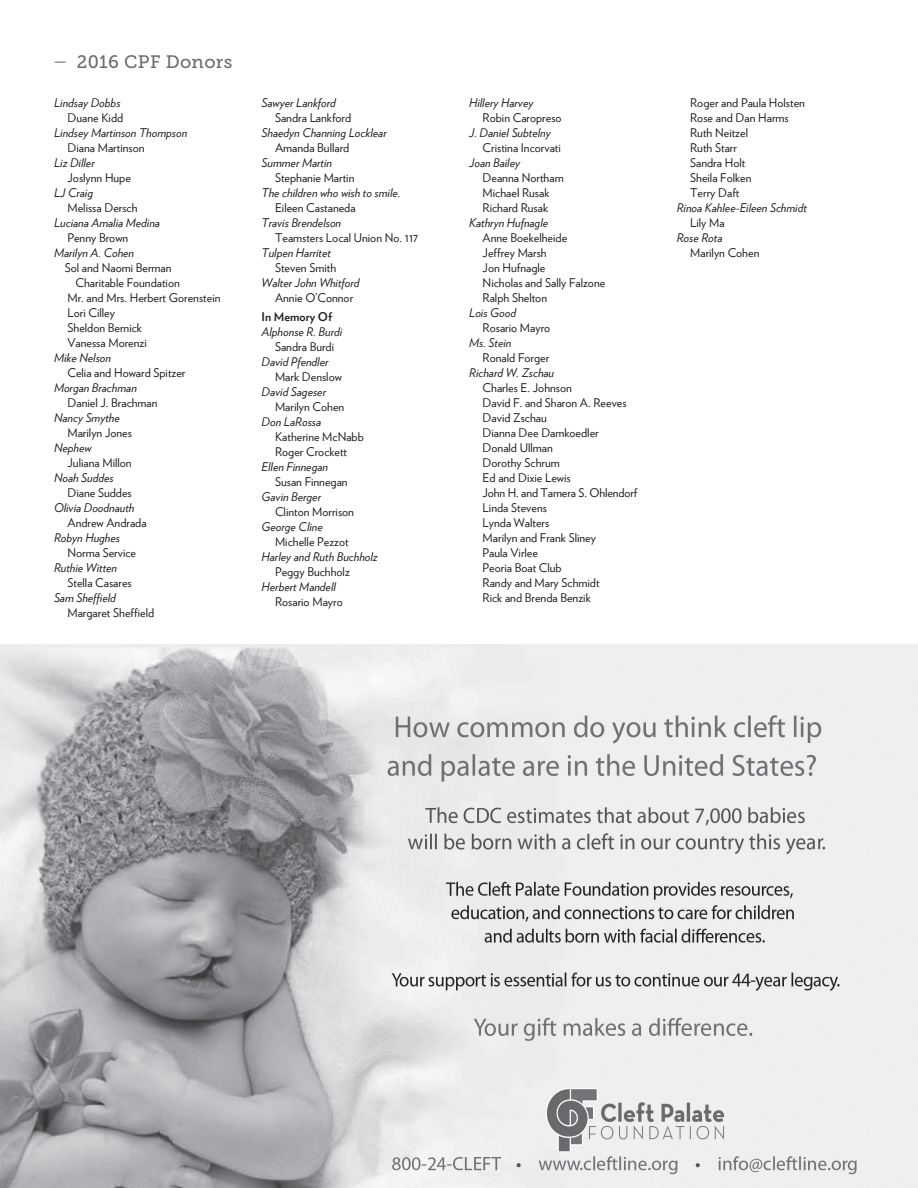
<style>
.page{position:relative;width:918px;height:1188px;background:#fff}
.page>*{position:absolute;margin:0;border:0;box-sizing:border-box;transform-origin:0 0}
.t1{font:18px "Museo Slab 500";letter-spacing:.02em;color:#6c6d70}
.t2{font:12px/15px "Verlag";color:#231f20}
.t3{font:italic 12px "Verlag";color:#231f20}
.t4{font:700 12px "Verlag";color:#231f20}
.s1{font-family:"Verlag";font-size:16.5px}
</style>
<div class="page">
<img style="left:0;top:645px;width:918px;height:543px">
<h1 class="t1" style="left:54px;top:51px;width:180px"><span class="s1">—</span> 2016 CPF Donors</h1>
<p class="t3" style="left:54px;top:93px;width:68px">Lindsay Dobbs</p>
<p class="t2" style="left:68px;top:109px;width:57px">Duane Kidd</p>
<p class="t3" style="left:54px;top:123px;width:135px">Lindsey Martinson Thompson</p>
<p class="t2" style="left:68px;top:139px;width:79px">Diana Martinson</p>
<p class="t3" style="left:54px;top:153px;width:42px">Liz Diller</p>
<p class="t2" style="left:68px;top:169px;width:65px">Joslynn Hupe</p>
<p class="t3" style="left:54px;top:183px;width:41px">LJ Craig</p>
<p class="t2" style="left:68px;top:199px;width:72px">Melissa Dersch</p>
<p class="t3" style="left:54px;top:213px;width:108px">Luciana Amalia Medina</p>
<p class="t2" style="left:68px;top:229px;width:62px">Penny Brown</p>
<p class="t3" style="left:54px;top:243px;width:82px">Marilyn A. Cohen</p>
<p class="t2" style="left:65px;top:259px;width:108px">Sol and Naomi Berman</p>
<p class="t2" style="left:76px;top:274px;width:106px">Charitable Foundation</p>
<p class="t2" style="left:68px;top:289px;width:155px">Mr. and Mrs. Herbert Gorenstein</p>
<p class="t2" style="left:68px;top:304px;width:49px">Lori Cilley</p>
<p class="t2" style="left:68px;top:319px;width:76px">Sheldon Bernick</p>
<p class="t2" style="left:68px;top:334px;width:81px">Vanessa Morenzi</p>
<p class="t3" style="left:54px;top:348px;width:59px">Mike Nelson</p>
<p class="t2" style="left:68px;top:364px;width:120px">Celia and Howard Spitzer</p>
<p class="t3" style="left:54px;top:378px;width:84px">Morgan Brachman</p>
<p class="t2" style="left:68px;top:394px;width:92px">Daniel J. Brachman</p>
<p class="t3" style="left:54px;top:408px;width:67px">Nancy Smythe</p>
<p class="t2" style="left:68px;top:424px;width:66px">Marilyn Jones</p>
<p class="t3" style="left:54px;top:438px;width:39px">Nephew</p>
<p class="t2" style="left:68px;top:454px;width:66px">Juliana Millon</p>
<p class="t3" style="left:54px;top:468px;width:61px">Noah Suddes</p>
<p class="t2" style="left:68px;top:484px;width:66px">Diane Suddes</p>
<p class="t3" style="left:54px;top:498px;width:82px">Olivia Doodnauth</p>
<p class="t2" style="left:68px;top:514px;width:81px">Andrew Andrada</p>
<p class="t3" style="left:54px;top:528px;width:68px">Robyn Hughes</p>
<p class="t2" style="left:68px;top:544px;width:70px">Norma Service</p>
<p class="t3" style="left:54px;top:558px;width:65px">Ruthie Witten</p>
<p class="t2" style="left:68px;top:574px;width:66px">Stella Casares</p>
<p class="t3" style="left:54px;top:588px;width:63px">Sam Sheffield</p>
<p class="t2" style="left:68px;top:604px;width:88px">Margaret Sheffield</p>
<p class="t3" style="left:262px;top:93px;width:76px">Sawyer Lankford</p>
<p class="t2" style="left:275px;top:109px;width:78px">Sandra Lankford</p>
<p class="t3" style="left:262px;top:123px;width:127px">Shaedyn Channing Locklear</p>
<p class="t2" style="left:275px;top:139px;width:76px">Amanda Bullard</p>
<p class="t3" style="left:262px;top:153px;width:72px">Summer Martin</p>
<p class="t2" style="left:275px;top:169px;width:81px">Stephanie Martin</p>
<p class="t3" style="left:262px;top:183px;width:140px">The children who wish to smile.</p>
<p class="t2" style="left:275px;top:199px;width:82px">Eileen Castaneda</p>
<p class="t3" style="left:262px;top:213px;width:81px">Travis Brendelson</p>
<p class="t2" style="left:275px;top:229px;width:145px">Teamsters Local Union No. 117</p>
<p class="t3" style="left:262px;top:243px;width:71px">Tulpen Harritet</p>
<p class="t2" style="left:275px;top:259px;width:63px">Steven Smith</p>
<p class="t3" style="left:262px;top:273px;width:100px">Walter John Whitford</p>
<p class="t2" style="left:275px;top:289px;width:80px">Annie O’Connor</p>
<p class="t4" style="left:262px;top:307px;width:72px">In Memory Of</p>
<p class="t3" style="left:262px;top:323px;width:82px">Alphonse R. Burdi</p>
<p class="t2" style="left:275px;top:339px;width:61px">Sandra Burdi</p>
<p class="t3" style="left:262px;top:353px;width:68px">David Pfendler</p>
<p class="t2" style="left:275px;top:369px;width:68px">Mark Denslow</p>
<p class="t3" style="left:262px;top:383px;width:66px">David Sageser</p>
<p class="t2" style="left:275px;top:399px;width:71px">Marilyn Cohen</p>
<p class="t3" style="left:262px;top:413px;width:61px">Don LaRossa</p>
<p class="t2" style="left:275px;top:429px;width:90px">Katherine McNabb<br>Roger Crockett</p>
<p class="t3" style="left:262px;top:458px;width:68px">Ellen Finnegan</p>
<p class="t2" style="left:275px;top:474px;width:74px">Susan Finnegan</p>
<p class="t3" style="left:262px;top:488px;width:61px">Gavin Berger</p>
<p class="t2" style="left:275px;top:504px;width:81px">Clinton Morrison</p>
<p class="t3" style="left:262px;top:518px;width:63px">George Cline</p>
<p class="t2" style="left:275px;top:534px;width:75px">Michelle Pezzot</p>
<p class="t3" style="left:262px;top:548px;width:118px">Harley and Ruth Buchholz</p>
<p class="t2" style="left:275px;top:564px;width:76px">Peggy Buchholz</p>
<p class="t3" style="left:262px;top:578px;width:76px">Herbert Mandell</p>
<p class="t2" style="left:275px;top:594px;width:69px">Rosario Mayro</p>
<p class="t3" style="left:469px;top:93px;width:66px">Hillery Harvey</p>
<p class="t2" style="left:483px;top:109px;width:81px">Robin Caropreso</p>
<p class="t3" style="left:469px;top:123px;width:83px">J. Daniel Subtelny</p>
<p class="t2" style="left:483px;top:139px;width:80px">Cristina Incorvati</p>
<p class="t3" style="left:469px;top:153px;width:53px">Joan Bailey</p>
<p class="t2" style="left:483px;top:169px;width:83px">Deanna Northam<br>Michael Rusak<br>Richard Rusak</p>
<p class="t3" style="left:469px;top:213px;width:81px">Kathryn Hufnagle</p>
<p class="t2" style="left:483px;top:229px;width:124px">Anne Boekelheide<br>Jeffrey Marsh<br>Jon Hufnagle<br>Nicholas and Sally Falzone<br>Ralph Shelton</p>
<p class="t3" style="left:469px;top:303px;width:48px">Lois Good</p>
<p class="t2" style="left:483px;top:319px;width:69px">Rosario Mayro</p>
<p class="t3" style="left:469px;top:333px;width:44px">Ms. Stein</p>
<p class="t2" style="left:483px;top:349px;width:68px">Ronald Forger</p>
<p class="t3" style="left:469px;top:363px;width:87px">Richard W. Zschau</p>
<p class="t2" style="left:483px;top:379px;width:156px">Charles E. Johnson<br>David F. and Sharon A. Reeves<br>David Zschau<br>Dianna Dee Damkoedler<br>Donald Ullman<br>Dorothy Schrum<br>Ed and Dixie Lewis<br>John H. and Tamera S. Ohlendorf<br>Linda Stevens<br>Lynda Walters<br>Marilyn and Frank Sliney<br>Paula Virlee<br>Peoria Boat Club<br>Randy and Mary Schmidt<br>Rick and Brenda Benzik</p>
<p class="t2" style="left:690px;top:94px;width:116px">Roger and Paula Holsten<br>Rose and Dan Harms<br>Ruth Neitzel<br>Ruth Starr<br>Sandra Holt<br>Sheila Folken<br>Terry Daft</p>
<p class="t3" style="left:677px;top:198px;width:132px">Rinoa Kahlee-Eileen Schmidt</p>
<p class="t2" style="left:690px;top:214px;width:36px">Lily Ma</p>
<p class="t3" style="left:677px;top:228px;width:47px">Rose Rota</p>
<p class="t2" style="left:690px;top:244px;width:71px">Marilyn Cohen</p>
</div>
